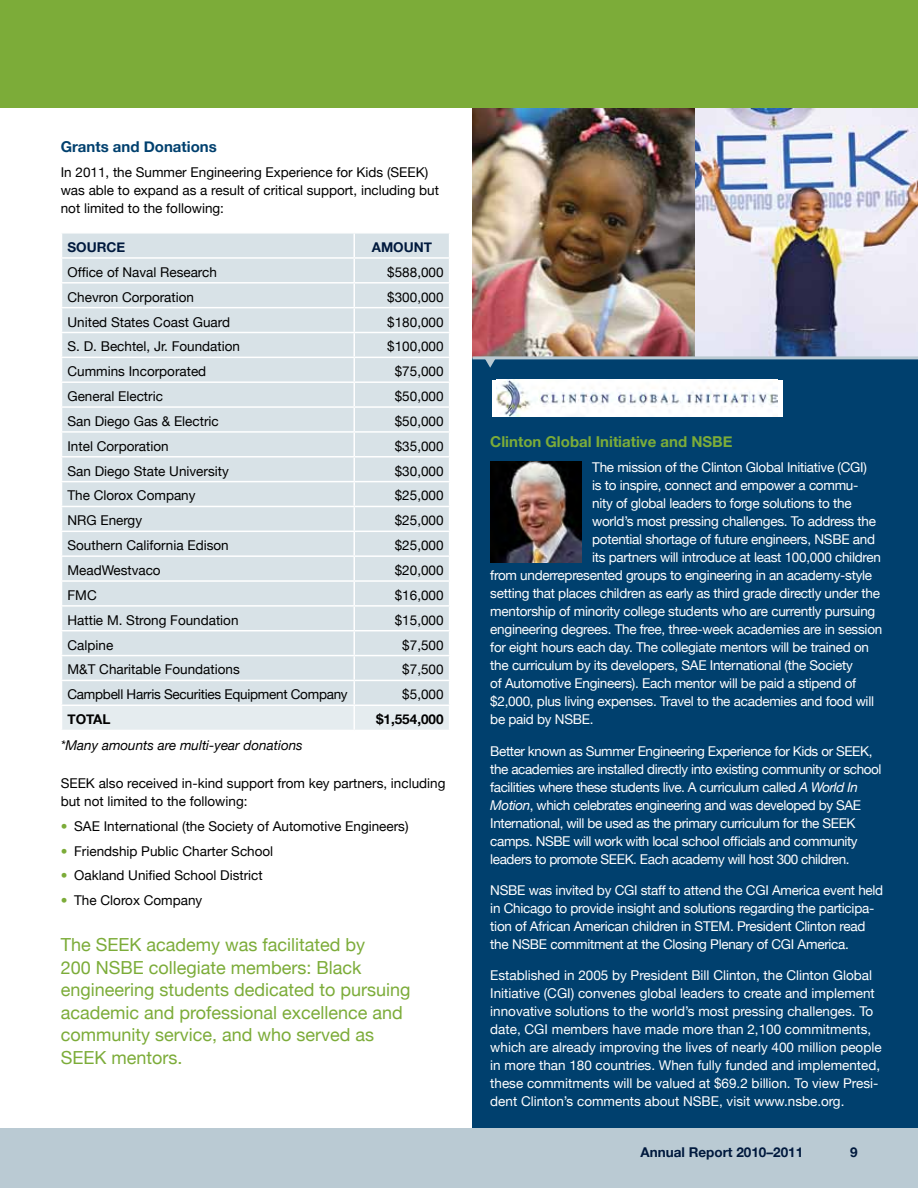
<style>
.page{position:relative;width:918px;height:1188px;background:#fff}
.page>*{position:absolute;margin:0;border:0;box-sizing:border-box;transform-origin:0 0}
.t1{font:18px/22.5px "Helvetica Neue";color:#7cac39}
.t2{font:700 15px "Helvetica Neue";color:#7cac39}
.t3{font:700 15px "Helvetica Neue";color:#00406e}
.t4{font:13.5px/18px "Helvetica Neue";letter-spacing:-.02em;color:#fff}
.t5{font:13.5px/18px "Helvetica Neue";color:#000}
.t6{font:13.5px/18px "Helvetica Neue";color:#fff}
.t7{font:13.5px "Helvetica Neue";letter-spacing:-.02em;color:#000}
.t8{font:700 13.5px "Helvetica Neue";color:#00193d}
.t9{font:italic 13.5px "Helvetica Neue";color:#000}
.t10{font:700 13.5px "Helvetica Neue";color:#000}
.s1{color:#7cac39}
.s2{font-style:italic}
</style>
<div class="page">
<img style="left:694px;top:108px;width:224px;height:248px">
<img style="left:472px;top:108px;width:222px;height:248px">
<div style="left:472px;top:359px;width:446px;height:779px;background:#00406e"></div>
<div style="left:0;top:0;width:918px;height:108px;background:#7cac39"></div>
<div style="left:0;top:1128px;width:918px;height:60px;background:#bacad3"></div>
<svg style="left:62px;top:234px;width:387px;height:496px;background:#dbe4e8"></svg>
<hr style="left:472px;top:356px;width:446px;height:3px;background:#bacad3">
<svg style="left:484px;top:359px;width:12px;height:9px"></svg>
<img style="left:490px;top:462px;width:91px;height:100px">
<div style="left:492px;top:380px;width:291px;height:36px;background:#fff"></div>
<img style="left:497px;top:380px;width:281px;height:36px">
<p class="t3" style="left:61px;top:137px;width:158px">Grants and Donations</p>
<p class="t5" style="left:61px;top:163px;width:380px">In 2011, the Summer Engineering Experience for Kids (SEEK) was able to expand as a result of critical support, including but not limited to the following:</p>
<p class="t8" style="left:68px;top:239px;width:59px">SOURCE</p>
<p class="t8" style="left:372px;top:239px;width:62px">AMOUNT</p>
<p class="t5" style="left:68px;top:263px;width:151px">Office of Naval Research</p>
<p class="t5" style="left:387px;top:263px;width:58px">$588,000</p>
<p class="t5" style="left:68px;top:288px;width:128px">Chevron Corporation</p>
<p class="t5" style="left:387px;top:288px;width:58px">$300,000</p>
<p class="t5" style="left:68px;top:313px;width:164px">United States Coast Guard</p>
<p class="t5" style="left:387px;top:313px;width:58px">$180,000</p>
<p class="t5" style="left:68px;top:337px;width:174px">S. D. Bechtel, Jr. Foundation</p>
<p class="t5" style="left:387px;top:337px;width:58px">$100,000</p>
<p class="t5" style="left:68px;top:362px;width:140px">Cummins Incorporated</p>
<p class="t5" style="left:395px;top:362px;width:50px">$75,000</p>
<p class="t5" style="left:68px;top:387px;width:97px">General Electric</p>
<p class="t5" style="left:395px;top:387px;width:50px">$50,000</p>
<p class="t5" style="left:68px;top:412px;width:153px">San Diego Gas &amp; Electric</p>
<p class="t5" style="left:395px;top:412px;width:50px">$50,000</p>
<p class="t5" style="left:68px;top:437px;width:103px">Intel Corporation</p>
<p class="t5" style="left:395px;top:437px;width:50px">$35,000</p>
<p class="t5" style="left:68px;top:462px;width:163px">San Diego State University</p>
<p class="t5" style="left:395px;top:462px;width:50px">$30,000</p>
<p class="t5" style="left:68px;top:487px;width:130px">The Clorox Company</p>
<p class="t5" style="left:395px;top:487px;width:50px">$25,000</p>
<p class="t5" style="left:68px;top:511px;width:76px">NRG Energy</p>
<p class="t5" style="left:395px;top:511px;width:50px">$25,000</p>
<p class="t5" style="left:68px;top:536px;width:163px">Southern California Edison</p>
<p class="t5" style="left:395px;top:536px;width:50px">$25,000</p>
<p class="t5" style="left:68px;top:561px;width:95px">MeadWestvaco</p>
<p class="t5" style="left:395px;top:561px;width:50px">$20,000</p>
<p class="t5" style="left:68px;top:586px;width:31px">FMC</p>
<p class="t5" style="left:395px;top:586px;width:50px">$16,000</p>
<p class="t5" style="left:68px;top:611px;width:173px">Hattie M. Strong Foundation</p>
<p class="t5" style="left:395px;top:611px;width:50px">$15,000</p>
<p class="t5" style="left:68px;top:636px;width:47px">Calpine</p>
<p class="t5" style="left:402px;top:636px;width:43px">$7,500</p>
<p class="t5" style="left:68px;top:660px;width:174px">M&amp;T Charitable Foundations</p>
<p class="t5" style="left:402px;top:660px;width:43px">$7,500</p>
<p class="t7" style="left:68px;top:686px;width:282px">Campbell Harris Securities Equipment Company</p>
<p class="t5" style="left:402px;top:685px;width:43px">$5,000</p>
<p class="t10" style="left:68px;top:711px;width:45px">TOTAL</p>
<p class="t10" style="left:376px;top:711px;width:69px">$1,554,000</p>
<p class="t9" style="left:61px;top:737px;width:244px">*Many amounts are multi-year donations</p>
<p class="t5" style="left:61px;top:774px;width:386px">SEEK also received in-kind support from key partners, including but not limited to the following:</p>
<p class="t5" style="left:61px;top:817px;width:349px"><span class="s1">•</span> SAE International (the Society of Automotive Engineers)</p>
<p class="t5" style="left:61px;top:842px;width:214px"><span class="s1">•</span> Friendship Public Charter School</p>
<p class="t5" style="left:61px;top:866px;width:204px"><span class="s1">•</span> Oakland Unified School District</p>
<p class="t5" style="left:61px;top:891px;width:143px"><span class="s1">•</span> The Clorox Company</p>
<h1 class="t1" style="left:61px;top:933px;width:351px">The SEEK academy was facilitated by<br>200 NSBE collegiate members: Black engineering students dedicated to pursuing academic and professional excellence and community service, and who served as SEEK mentors.</h1>
<p class="t2" style="left:490px;top:433px;width:244px">Clinton Global Initiative and NSBE</p>
<p class="t4" style="left:592px;top:458px;width:276px">The mission of the Clinton Global Initiative (CGI)</p>
<p class="t4" style="left:592px;top:476px;width:268px">is to inspire, connect and empower a commu-</p>
<p class="t4" style="left:592px;top:494px;width:261px">nity of global leaders to forge solutions to the</p>
<p class="t4" style="left:592px;top:512px;width:285px">world’s most pressing challenges. To address the</p>
<p class="t4" style="left:592px;top:530px;width:284px">potential shortage of future engineers, NSBE and</p>
<p class="t4" style="left:592px;top:548px;width:290px">its partners will introduce at least 100,000 children</p>
<p class="t4" style="left:490px;top:566px;width:383px">from underrepresented groups to engineering in an academy-style</p>
<p class="t4" style="left:490px;top:584px;width:391px">setting that places children as early as third grade directly under the</p>
<p class="t4" style="left:490px;top:602px;width:387px">mentorship of minority college students who are currently pursuing</p>
<p class="t4" style="left:490px;top:620px;width:394px">engineering degrees. The free, three-week academies are in session</p>
<p class="t4" style="left:490px;top:638px;width:380px">for eight hours each day. The collegiate mentors will be trained on</p>
<p class="t4" style="left:490px;top:656px;width:364px">the curriculum by its developers, SAE International (the Society</p>
<p class="t4" style="left:490px;top:674px;width:367px">of Automotive Engineers). Each mentor will be paid a stipend of</p>
<p class="t4" style="left:490px;top:692px;width:385px">$2,000, plus living expenses. Travel to the academies and food will</p>
<p class="t4" style="left:490px;top:710px;width:105px">be paid by NSBE.</p>
<p class="t4" style="left:490px;top:742px;width:393px">Better known as Summer Engineering Experience for Kids or SEEK, the academies are installed directly into existing community or school facilities where these students live. A curriculum called <span class="s2">A World In Motion</span>, which celebrates engineering and was developed by SAE International, will be used as the primary curriculum for the SEEK camps. NSBE will work with local school officials and community leaders to promote SEEK. Each academy will host 300 children.</p>
<p class="t4" style="left:490px;top:881px;width:394px">NSBE was invited by CGI staff to attend the CGI America event held in Chicago to provide insight and solutions regarding the participa&shy;tion of African American children in STEM. President Clinton read the NSBE commitment at the Closing Plenary of CGI America.</p>
<p class="t6" style="left:490px;top:966px;width:393px">Established in 2005 by President Bill Clinton, the Clinton Global Initiative (CGI) convenes global leaders to create and implement innovative solutions to the world’s most pressing challenges. To date, CGI members have made more than 2,100 commitments, which are already improving the lives of nearly 400 million people in more than 180 countries. When fully funded and implemented, these commitments will be valued at $69.2 billion. To view Presi&shy;dent Clinton’s comments about NSBE, visit www.nsbe.org.</p>
<p class="t8" style="left:640px;top:1144px;width:164px">Annual Report 2010–2011</p>
<p class="t8" style="left:850px;top:1144px;width:9px">9</p>
</div>
